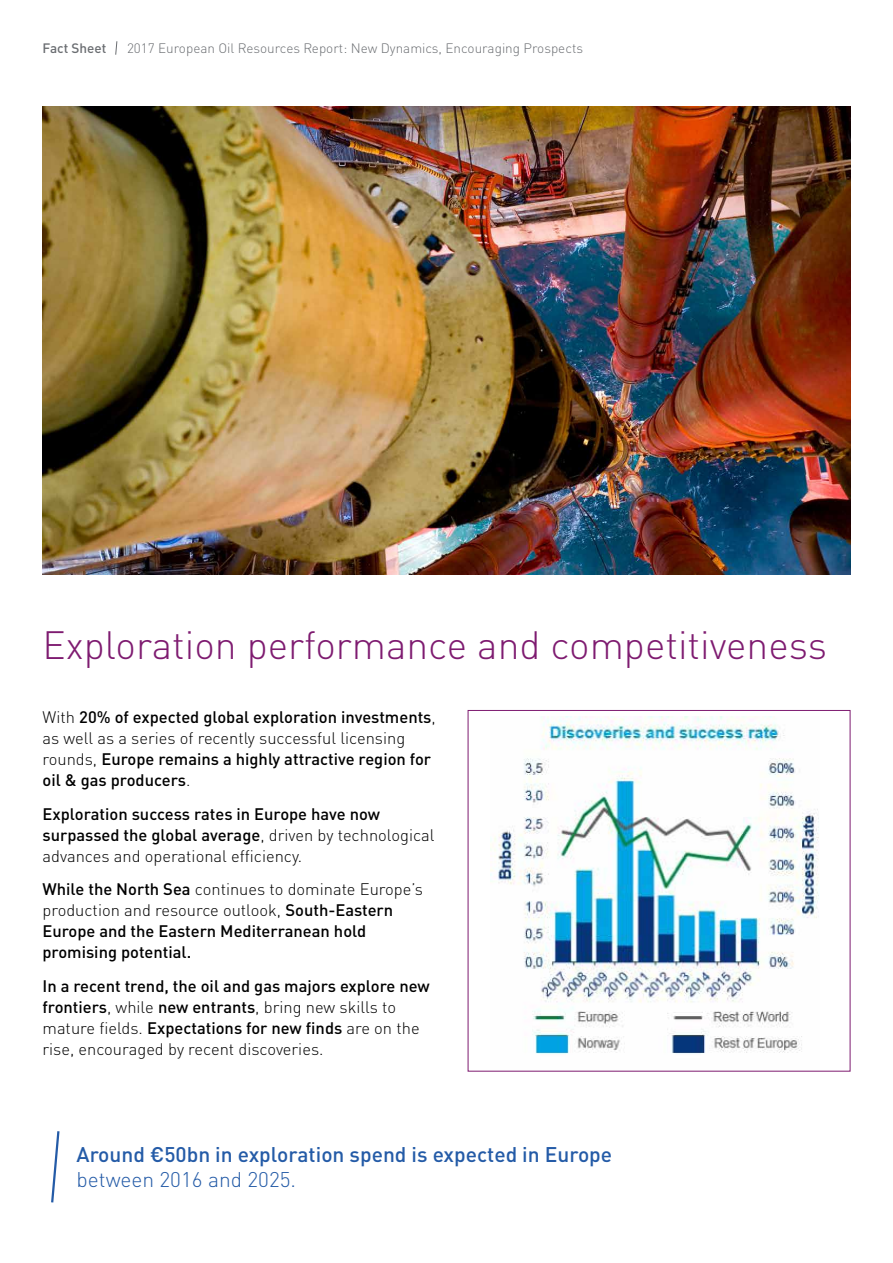
<style>
.page{position:relative;width:893px;height:1263px;background:#fff}
.page>*{position:absolute;margin:0;border:0;box-sizing:border-box;transform-origin:0 0}
.t1{font:300 39px "DIN Pro";color:#7e1b70}
.t2{font:500 21px "DIN Pro";color:#245ba7}
.t3{font:300 21px "DIN Pro";color:#245ba7}
.t4{font:500 16.5px/21px "DIN Pro";color:#000}
.t5{font:300 13.5px "DIN Pro";color:#6a6d71}
.t6{font:500 13.5px "DIN Pro";color:#6a6d71}
.s1{font-weight:300}
</style>
<div class="page">
<svg style="left:115px;top:41px;width:3px;height:14px"></svg>
<img style="left:43px;top:106px;width:807px;height:468px">
<img style="left:490px;top:716px;width:329px;height:338px">
<svg style="left:51px;top:1131px;width:9px;height:72px"></svg>
<p class="t6" style="left:43px;top:37px;width:65px">Fact Sheet</p>
<p class="t5" style="left:127px;top:38px;width:457px">2017 European Oil Resources Report: New Dynamics, Encouraging Prospects</p>
<h1 class="t1" style="left:43px;top:615px;width:786px">Exploration performance and competitiveness</h1>
<p class="t4" style="left:43px;top:704px;width:395px"><span class="s1">With</span> 20% of expected global exploration investments<span class="s1">, as well as a series of recently successful licensing rounds,</span> Europe remains a highly attractive region for oil &amp; gas producers<span class="s1">.</span></p>
<p class="t4" style="left:43px;top:801px;width:393px">Exploration success rates in Europe have now surpassed the global average<span class="s1">, driven by technological advances and operational efficiency.</span></p>
<p class="t4" style="left:43px;top:877px;width:382px">While the North Sea <span class="s1">continues to dominate Europe’s production and resource outlook,</span> South-Eastern Europe and the Eastern Mediterranean hold promising potential.</p>
<p class="t4" style="left:43px;top:974px;width:389px">In a recent trend, the oil and gas majors explore new frontiers<span class="s1">, while</span> new entrants<span class="s1">, bring new skills to mature fields.</span> Expectations for new finds <span class="s1">are on the rise, encouraged by recent discoveries.</span></p>
<p class="t2" style="left:77px;top:1137px;width:537px">Around €50bn in exploration spend is expected in Europe</p>
<p class="t3" style="left:77px;top:1164px;width:221px">between 2016 and 2025.</p>
</div>
